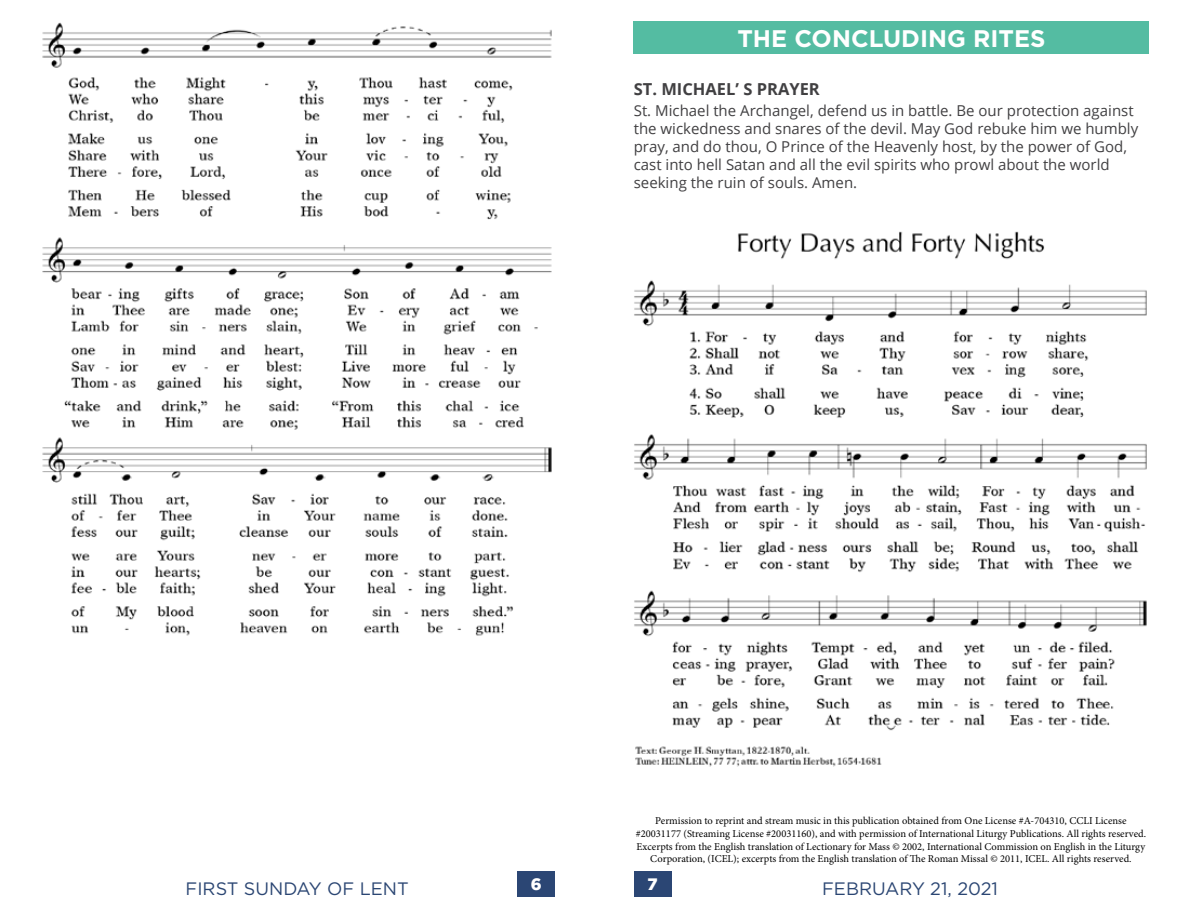
<style>
.page{position:relative;width:1188px;height:918px;background:#fff}
.page>*{position:absolute;margin:0;border:0;box-sizing:border-box;transform-origin:0 0}
.t1{font:700 24px "Gotham";color:#fff}
.t2{font:18px "Gotham";color:#2b4673}
.t3{font:700 16.5px "Open Sans";color:#414042}
.t4{font:900 16.5px "Gotham";color:#fff}
.t5{font:15px/18px "Open Sans";color:#414042}
.t6{font:10.5px/12.6px "Minion Pro";color:#000;text-align:center}
</style>
<div class="page">
<div style="left:634px;top:872px;width:37px;height:25px;background:#2b4674"></div>
<div style="left:517px;top:871px;width:38px;height:25px;background:#2b4674"></div>
<div style="left:634px;top:21px;width:515px;height:33px;background:#54bca2"></div>
<img style="left:42px;top:22px;width:510px;height:614px">
<img style="left:634px;top:231px;width:513px;height:536px">
<h1 class="t1" style="left:737px;top:23px;width:310px">THE CONCLUDING RITES</h1>
<h3 class="t3" style="left:634px;top:77px;width:188px">ST. MICHAEL’ S PRAYER</h3>
<p class="t5" style="left:634px;top:101px;width:506px">St. Michael the Archangel, defend us in battle. Be our protection against the wickedness and snares of the devil. May God rebuke him we humbly pray, and do thou, O Prince of the Heavenly host, by the power of God, cast into hell Satan and all the evil spirits who prowl about the world seeking the ruin of souls. Amen.</p>
<p class="t6" style="left:636px;top:815px;width:512px">Permission to reprint and stream music in this publication obtained from One License #A-704310, CCLI License #20031177 (Streaming License #20031160), and with permission of International Liturgy Publications. All rights reserved.<br>Excerpts from the English translation of Lectionary for Mass © 2002, International Commission on English in the Liturgy Corporation, (ICEL); excerpts from the English translation of The Roman Missal © 2011, ICEL. All rights reserved.</p>
<h3 class="t4" style="left:531px;top:874px;width:12px">6</h3>
<h3 class="t4" style="left:647px;top:875px;width:12px">7</h3>
<h2 class="t2" style="left:186px;top:877px;width:225px">FIRST SUNDAY OF LENT</h2>
<h2 class="t2" style="left:822px;top:877px;width:177px">FEBRUARY 21, 2021</h2>
</div>
